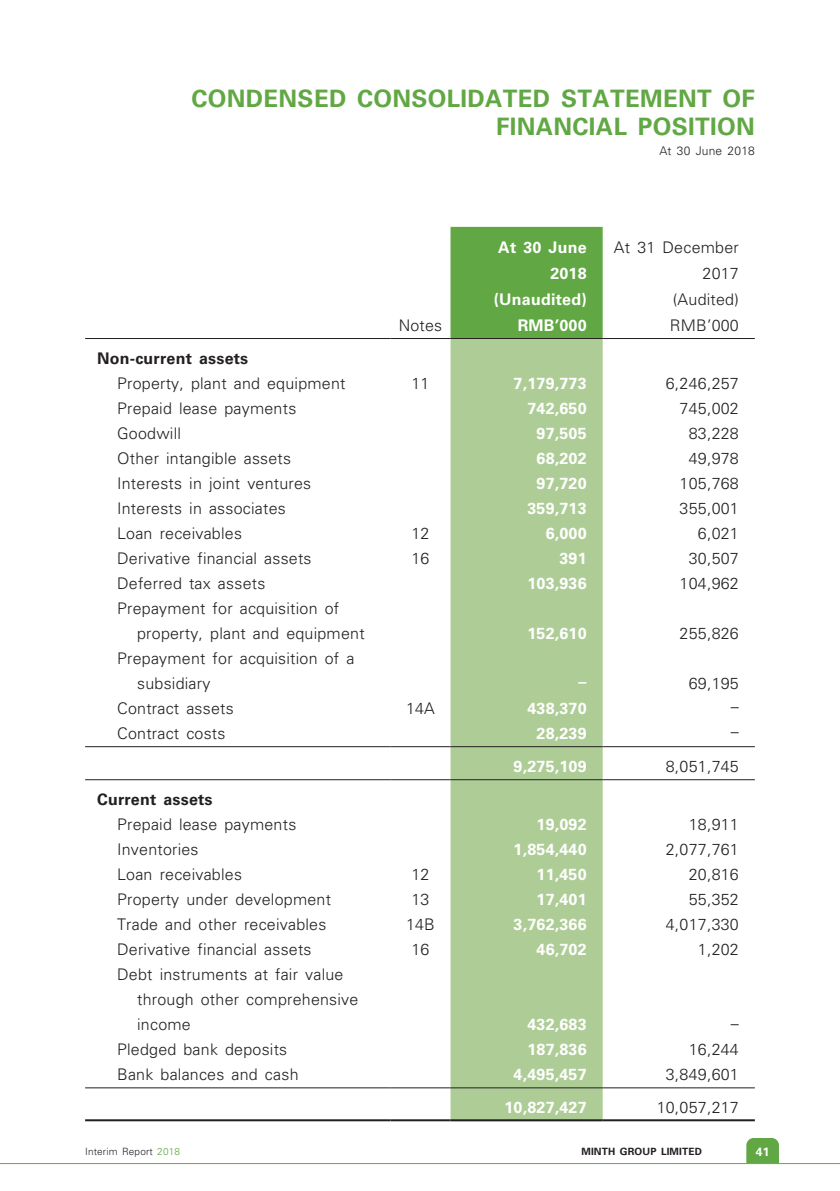
<style>
.page{position:relative;width:840px;height:1191px;background:#fff}
.page>*{position:absolute;margin:0;border:0;box-sizing:border-box;transform-origin:0 0}
.t1{font:700 24px/28px "Univers LT Std";letter-spacing:.015em;color:#61a844;text-align:right}
._15_Table_Stub{font:300 16px/25px "Univers LT Std";letter-spacing:.015em;color:#231f20}
._12___P2{font:700 16px "Univers LT Std";letter-spacing:.015em;color:#fff}
._12___P2-2{font:300 16px "Univers LT Std";letter-spacing:.015em;color:#231f20}
._15_Table_Stub-2{font:700 16px "Univers LT Std";letter-spacing:.015em;color:#231f20}
._01_Body_Text{font:300 16px "Univers LT Std";letter-spacing:.015em;color:#231f20}
.t2{font:300 12px "Univers LT Std";letter-spacing:.015em;color:#231f20}
.t3{font:700 12px "Univers LT Std";color:#fff}
.t4{font:300 10px "Univers LT Std";letter-spacing:.015em;color:#231f20}
.t5{font:700 10px "Univers LT Std";letter-spacing:.015em;color:#231f20}
.s1{color:#61a844}
</style>
<div class="page">
<hr style="left:0;top:1163px;width:839px;height:1px;background:#61a844">
<svg style="left:746px;top:1138px;width:32px;height:25px"></svg>
<div style="left:450px;top:227px;width:152px;height:111px;background:#61a844"></div>
<div style="left:450px;top:339px;width:152px;height:780px;background:#aecd96"></div>
<hr style="left:85px;top:338px;width:305px;height:1px;background:#231f20">
<hr style="left:390px;top:338px;width:60px;height:1px;background:#231f20">
<hr style="left:450px;top:338px;width:152px;height:1px;background:#231f20">
<hr style="left:602px;top:338px;width:152px;height:1px;background:#231f20">
<hr style="left:85px;top:746px;width:305px;height:1px;background:#231f20">
<hr style="left:390px;top:746px;width:60px;height:1px;background:#231f20">
<hr style="left:450px;top:746px;width:152px;height:1px;background:#231f20">
<hr style="left:602px;top:746px;width:152px;height:1px;background:#231f20">
<hr style="left:85px;top:779px;width:305px;height:1px;background:#231f20">
<hr style="left:390px;top:779px;width:60px;height:1px;background:#231f20">
<hr style="left:450px;top:779px;width:152px;height:1px;background:#231f20">
<hr style="left:602px;top:779px;width:152px;height:1px;background:#231f20">
<hr style="left:85px;top:1087px;width:305px;height:1px;background:#231f20">
<hr style="left:390px;top:1087px;width:60px;height:1px;background:#231f20">
<hr style="left:450px;top:1087px;width:152px;height:1px;background:#231f20">
<hr style="left:602px;top:1087px;width:152px;height:1px;background:#231f20">
<hr style="left:85px;top:1119px;width:305px;height:2px;background:#231f20">
<hr style="left:390px;top:1119px;width:60px;height:2px;background:#231f20">
<hr style="left:450px;top:1119px;width:152px;height:2px;background:#231f20">
<hr style="left:602px;top:1119px;width:152px;height:2px;background:#231f20">
<h1 class="t1" style="left:191px;top:84px;width:564px">CONDENSED CONSOLIDATED STATEMENT OF<br>FINANCIAL POSITION</h1>
<p class="t2" style="left:659px;top:143px;width:97px">At 30 June 2018</p>
<p class="_12___P2" style="left:498px;top:238px;width:90px">At 30 June</p>
<p class="_12___P2-2" style="left:613px;top:237px;width:126px">At 31 December</p>
<p class="_12___P2" style="left:550px;top:264px;width:38px">2018</p>
<p class="_12___P2-2" style="left:702px;top:263px;width:38px">2017</p>
<p class="_12___P2" style="left:493px;top:290px;width:94px">(Unaudited)</p>
<p class="_12___P2-2" style="left:672px;top:289px;width:67px">(Audited)</p>
<p class="_01_Body_Text" style="left:398px;top:315px;width:45px">Notes</p>
<p class="_12___P2" style="left:517px;top:316px;width:70px">RMB’000</p>
<p class="_12___P2-2" style="left:669px;top:315px;width:70px">RMB’000</p>
<p class="_15_Table_Stub-2" style="left:97px;top:349px;width:152px">Non-current assets</p>
<p class="_15_Table_Stub" style="left:117px;top:371px;width:230px">Property, plant and equipment</p>
<p class="_01_Body_Text" style="left:411px;top:373px;width:20px">11</p>
<p class="_12___P2" style="left:513px;top:374px;width:74px">7,179,773</p>
<p class="_12___P2-2" style="left:665px;top:373px;width:74px">6,246,257</p>
<p class="_15_Table_Stub" style="left:117px;top:396px;width:180px">Prepaid lease payments</p>
<p class="_12___P2" style="left:527px;top:399px;width:61px">742,650</p>
<p class="_12___P2-2" style="left:679px;top:398px;width:61px">745,002</p>
<p class="_15_Table_Stub" style="left:117px;top:421px;width:65px">Goodwill</p>
<p class="_12___P2" style="left:536px;top:424px;width:52px">97,505</p>
<p class="_12___P2-2" style="left:688px;top:423px;width:52px">83,228</p>
<p class="_15_Table_Stub" style="left:117px;top:446px;width:175px">Other intangible assets</p>
<p class="_12___P2" style="left:536px;top:449px;width:52px">68,202</p>
<p class="_12___P2-2" style="left:688px;top:448px;width:52px">49,978</p>
<p class="_15_Table_Stub" style="left:117px;top:471px;width:195px">Interests in joint ventures</p>
<p class="_12___P2" style="left:536px;top:474px;width:52px">97,720</p>
<p class="_12___P2-2" style="left:679px;top:473px;width:61px">105,768</p>
<p class="_15_Table_Stub" style="left:117px;top:496px;width:170px">Interests in associates</p>
<p class="_12___P2" style="left:527px;top:499px;width:61px">359,713</p>
<p class="_12___P2-2" style="left:679px;top:498px;width:61px">355,001</p>
<p class="_15_Table_Stub" style="left:117px;top:521px;width:126px">Loan receivables</p>
<p class="_01_Body_Text" style="left:411px;top:523px;width:20px">12</p>
<p class="_12___P2" style="left:545px;top:524px;width:42px">6,000</p>
<p class="_12___P2-2" style="left:697px;top:523px;width:42px">6,021</p>
<p class="_15_Table_Stub" style="left:117px;top:546px;width:196px">Derivative financial assets</p>
<p class="_01_Body_Text" style="left:411px;top:548px;width:20px">16</p>
<p class="_12___P2" style="left:559px;top:549px;width:29px">391</p>
<p class="_12___P2-2" style="left:688px;top:548px;width:52px">30,507</p>
<p class="_15_Table_Stub" style="left:117px;top:571px;width:150px">Deferred tax assets</p>
<p class="_12___P2" style="left:527px;top:574px;width:61px">103,936</p>
<p class="_12___P2-2" style="left:679px;top:573px;width:61px">104,962</p>
<p class="_15_Table_Stub" style="left:137px;top:596px;width:229px;text-indent:-20px">Prepayment for acquisition of property, plant and equipment</p>
<p class="_12___P2" style="left:527px;top:624px;width:61px">152,610</p>
<p class="_12___P2-2" style="left:679px;top:623px;width:61px">255,826</p>
<p class="_15_Table_Stub" style="left:137px;top:646px;width:218px;text-indent:-20px">Prepayment for acquisition of a subsidiary</p>
<p class="_12___P2" style="left:578px;top:672px;width:9px">–</p>
<p class="_12___P2-2" style="left:688px;top:673px;width:52px">69,195</p>
<p class="_15_Table_Stub" style="left:117px;top:696px;width:118px">Contract assets</p>
<p class="_01_Body_Text" style="left:406px;top:698px;width:30px">14A</p>
<p class="_12___P2" style="left:527px;top:699px;width:61px">438,370</p>
<p class="_12___P2-2" style="left:730px;top:697px;width:9px">–</p>
<p class="_15_Table_Stub" style="left:117px;top:721px;width:110px">Contract costs</p>
<p class="_12___P2" style="left:536px;top:724px;width:52px">28,239</p>
<p class="_12___P2-2" style="left:730px;top:722px;width:9px">–</p>
<p class="_12___P2" style="left:513px;top:757px;width:74px">9,275,109</p>
<p class="_12___P2-2" style="left:665px;top:757px;width:74px">8,051,745</p>
<p class="_15_Table_Stub-2" style="left:97px;top:790px;width:117px">Current assets</p>
<p class="_15_Table_Stub" style="left:117px;top:812px;width:180px">Prepaid lease payments</p>
<p class="_12___P2" style="left:536px;top:815px;width:52px">19,092</p>
<p class="_12___P2-2" style="left:688px;top:815px;width:52px">18,911</p>
<p class="_15_Table_Stub" style="left:117px;top:837px;width:83px">Inventories</p>
<p class="_12___P2" style="left:513px;top:840px;width:74px">1,854,440</p>
<p class="_12___P2-2" style="left:665px;top:840px;width:74px">2,077,761</p>
<p class="_15_Table_Stub" style="left:117px;top:862px;width:126px">Loan receivables</p>
<p class="_01_Body_Text" style="left:411px;top:865px;width:20px">12</p>
<p class="_12___P2" style="left:536px;top:865px;width:52px">11,450</p>
<p class="_12___P2-2" style="left:688px;top:865px;width:52px">20,816</p>
<p class="_15_Table_Stub" style="left:117px;top:887px;width:215px">Property under development</p>
<p class="_01_Body_Text" style="left:411px;top:890px;width:20px">13</p>
<p class="_12___P2" style="left:536px;top:890px;width:52px">17,401</p>
<p class="_12___P2-2" style="left:688px;top:890px;width:52px">55,352</p>
<p class="_15_Table_Stub" style="left:117px;top:912px;width:211px">Trade and other receivables</p>
<p class="_01_Body_Text" style="left:406px;top:915px;width:30px">14B</p>
<p class="_12___P2" style="left:513px;top:915px;width:74px">3,762,366</p>
<p class="_12___P2-2" style="left:665px;top:915px;width:74px">4,017,330</p>
<p class="_15_Table_Stub" style="left:117px;top:937px;width:196px">Derivative financial assets</p>
<p class="_01_Body_Text" style="left:411px;top:940px;width:20px">16</p>
<p class="_12___P2" style="left:536px;top:940px;width:52px">46,702</p>
<p class="_12___P2-2" style="left:697px;top:940px;width:42px">1,202</p>
<p class="_15_Table_Stub" style="left:137px;top:962px;width:223px;text-indent:-20px">Debt instruments at fair value through other comprehensive income</p>
<p class="_12___P2" style="left:527px;top:1015px;width:61px">432,683</p>
<p class="_12___P2-2" style="left:730px;top:1013px;width:9px">–</p>
<p class="_15_Table_Stub" style="left:117px;top:1037px;width:171px">Pledged bank deposits</p>
<p class="_12___P2" style="left:527px;top:1040px;width:61px">187,836</p>
<p class="_12___P2-2" style="left:688px;top:1040px;width:52px">16,244</p>
<p class="_15_Table_Stub" style="left:117px;top:1062px;width:183px">Bank balances and cash</p>
<p class="_12___P2" style="left:513px;top:1065px;width:74px">4,495,457</p>
<p class="_12___P2-2" style="left:665px;top:1065px;width:74px">3,849,601</p>
<p class="_12___P2" style="left:504px;top:1098px;width:84px">10,827,427</p>
<p class="_12___P2-2" style="left:656px;top:1098px;width:84px">10,057,217</p>
<p class="t4" style="left:85px;top:1145px;width:96px">Interim Report <span class="s1">2018</span></p>
<p class="t5" style="left:581px;top:1145px;width:122px">MINTH GROUP LIMITED</p>
<p class="t3" style="left:755px;top:1144px;width:15px">41</p>
</div>
